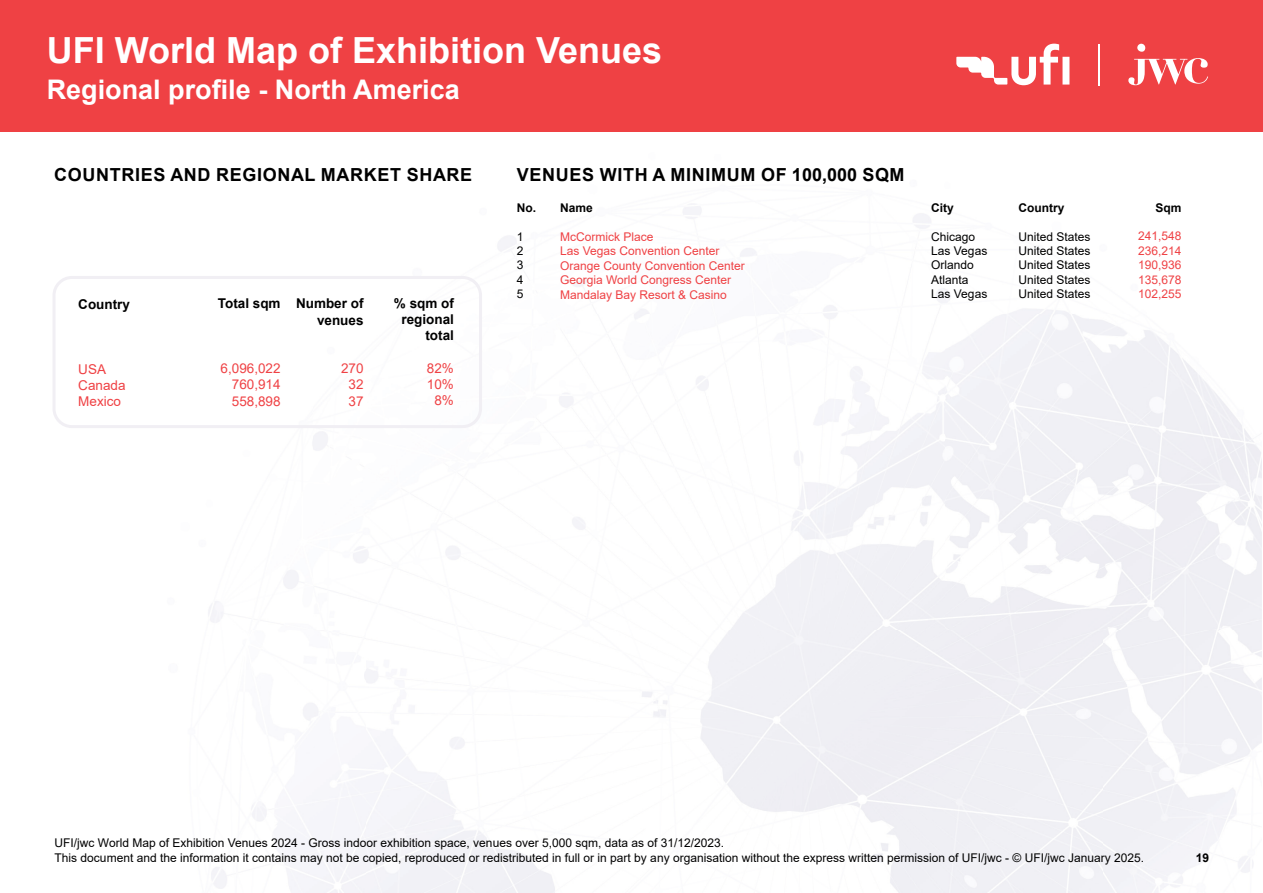
<style>
.page{position:relative;width:1263px;height:893px;background:#fff}
.page>*{position:absolute;margin:0;border:0;box-sizing:border-box;transform-origin:0 0}
.t1{font:700 36px "Arial";color:#fff}
.t2{font:700 27px "Arial";color:#fff}
.t3{font:700 18px "Arial";letter-spacing:.035em;color:#000}
.t4{font:13.5px/16.2px "Arial";color:#ef4144;text-align:center}
.t5{font:700 13.5px/16.2px "Arial";color:#000;text-align:right}
.t6{font:12px/14.4px "Arial";color:#000}
.t7{font:12px/14.4px "Arial";color:#ef4144}
.t8{font:700 12px "Arial";color:#000}
.t9{font:700 12px "Arial";color:#000101}
.t10{font:12px/14.4px "Arial";color:#000101;text-align:justify}
</style>
<div class="page">
<img style="left:0;top:131px;width:1262px;height:762px">
<div style="left:0;top:0;width:1263px;height:131px;background:#ef4144"></div>
<svg style="left:1128px;top:58px;width:80px;height:27px"></svg>
<div style="left:1137px;top:44px;width:8px;height:8px;background:#fff;border-radius:50%"></div>
<hr style="left:1099px;top:44px;width:1px;height:41px;background:#fff">
<svg style="left:956px;top:44px;width:113px;height:41px"></svg>
<div style="left:52px;top:276px;width:430px;height:152px;border:3px solid #f1eff4;border-radius:18px"></div>
<h1 class="t1" style="left:47px;top:25px;width:617px">UFI World Map of Exhibition Venues</h1>
<h2 class="t2" style="left:47px;top:71px;width:415px">Regional profile - North America</h2>
<h1 class="t1" style="left:57px;top:39px;width:182px">Thank You</h1>
<h3 class="t3" style="left:54px;top:162px;width:419px">COUNTRIES AND REGIONAL MARKET SHARE</h3>
<p class="t5" style="left:78px;top:296px;width:53px">Country</p>
<p class="t4" style="left:78px;top:361px;width:49px;text-align:left">USA<br>Canada<br>Mexico</p>
<p class="t5" style="left:218px;top:296px;width:64px">Total sqm</p>
<p class="t4" style="left:232px;top:360px;width:50px;text-align:justify;text-indent:-11px">6,096,022<br>760,914<br>558,898</p>
<p class="t5" style="left:296px;top:296px;width:69px">Number of venues</p>
<p class="t4" style="left:341px;top:360px;width:24px">270<br>32<br>37</p>
<p class="t5" style="left:394px;top:295px;width:62px">% sqm of regional total</p>
<p class="t4" style="left:427px;top:360px;width:29px">82%<br>10%<br>8%</p>
<h3 class="t3" style="left:517px;top:162px;width:389px">VENUES WITH A MINIMUM OF 100,000 SQM</h3>
<p class="t9" style="left:517px;top:199px;width:21px">No.</p>
<p class="t10" style="left:517px;top:229px;width:8px">1<br>2<br>3<br>4<br>5</p>
<p class="t9" style="left:560px;top:200px;width:34px">Name</p>
<p class="t7" style="left:560px;top:229px;width:186px">McCormick Place<br>Las Vegas Convention Center<br>Orange County Convention Center<br>Georgia World Congress Center<br>Mandalay Bay Resort &amp; Casino</p>
<p class="t8" style="left:931px;top:199px;width:24px">City</p>
<p class="t6" style="left:931px;top:229px;width:58px">Chicago<br>Las Vegas<br>Orlando<br>Atlanta<br>Las Vegas</p>
<p class="t8" style="left:1018px;top:199px;width:47px">Country</p>
<p class="t6" style="left:1018px;top:229px;width:74px;text-align:justify">United States United States United States United States United States</p>
<p class="t8" style="left:1155px;top:199px;width:28px">Sqm</p>
<p class="t7" style="left:1138px;top:229px;width:45px;text-align:justify">241,548<br>236,214<br>190,936<br>135,678<br>102,255</p>
<p class="t6" style="left:55px;top:836px;width:1091px">UFI/jwc World Map of Exhibition Venues 2024 - Gross indoor exhibition space, venues over 5,000 sqm, data as of 31/12/2023.<br>This document and the information it contains may not be copied, reproduced or redistributed in full or in part by any organisation without the express written permission of UFI/jwc - © UFI/jwc January 2025.</p>
<p class="t8" style="left:1196px;top:849px;width:15px">19</p>
</div>
